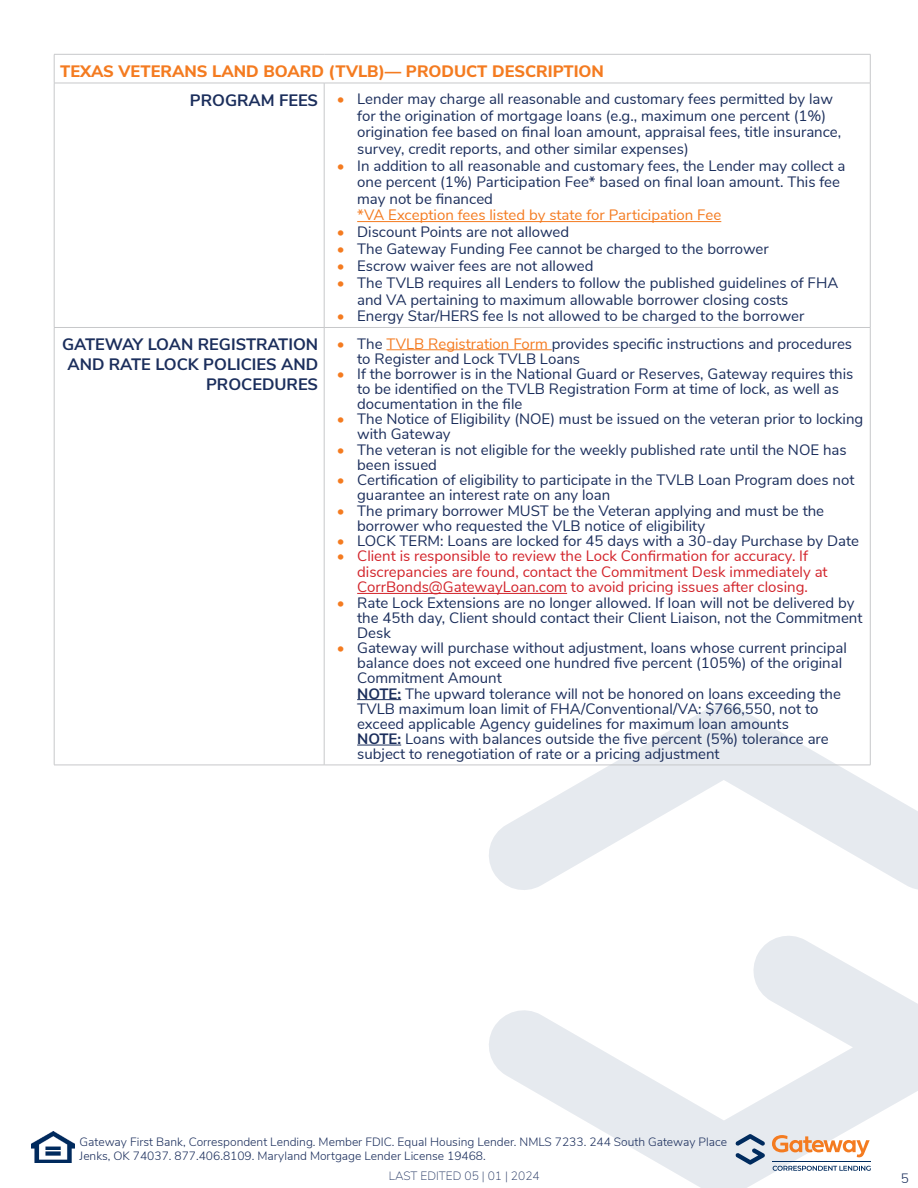
<style>
.page{position:relative;width:918px;height:1188px;background:#fff}
.page>*{position:absolute;margin:0;border:0;box-sizing:border-box;transform-origin:0 0}
.t1{font:700 16.5px/19.8px "Nunito Sans";color:#1b2e5c;text-align:right}
.t2{font:800 16.5px "Nunito Sans";color:#f47b20}
.t3{font:15px/15px "Nunito Sans";color:#1b2e5c}
.t4{font:15px/15.5px "Nunito Sans";color:#d2232a}
.t5{font:15px "Nunito Sans";color:#f47b20}
.t6{font:300 13.5px "Nunito Sans";color:#1b2e5c}
.t7{font:300 12px/14.4px "Nunito Sans";color:#1b2e5c}
.t8{font:200 12px "Nunito Sans";color:#1b2e5c}
.s1{font-weight:700;font-size:16.5px}
.s2{font-size:14.7px;color:#f47b20}
.s3{color:#f47b20}
.s4{font-weight:700}
</style>
<div class="page">
<svg style="left:484px;top:703px;width:434px;height:187px"></svg>
<svg style="left:489px;top:936px;width:429px;height:252px"></svg>
<img style="left:32px;top:1131px;width:43px;height:32px">
<svg style="left:772px;top:1135px;width:98px;height:22px"></svg>
<svg style="left:735px;top:1134px;width:30px;height:31px"></svg>
<svg style="left:773px;top:1166px;width:98px;height:5px"></svg>
<hr style="left:772px;top:1161px;width:99px;height:1px;background:#002b5e">
<hr style="left:54px;top:54px;width:270px;height:1px;background:#c7c8ca">
<svg style="left:54px;top:55px;width:1px;height:28px"></svg>
<hr style="left:324px;top:54px;width:546px;height:1px;background:#c7c8ca">
<svg style="left:870px;top:54px;width:1px;height:29px"></svg>
<hr style="left:54px;top:83px;width:270px;height:1px;background:#c7c8ca">
<hr style="left:54px;top:83px;width:1px;height:244px;background:#c7c8ca">
<hr style="left:324px;top:83px;width:546px;height:1px;background:#c7c8ca">
<hr style="left:324px;top:83px;width:1px;height:244px;background:#c7c8ca">
<hr style="left:870px;top:83px;width:1px;height:244px;background:#c7c8ca">
<hr style="left:54px;top:327px;width:270px;height:1px;background:#c7c8ca">
<hr style="left:54px;top:328px;width:1px;height:437px;background:#c7c8ca">
<hr style="left:324px;top:327px;width:546px;height:1px;background:#c7c8ca">
<hr style="left:324px;top:328px;width:1px;height:437px;background:#c7c8ca">
<hr style="left:870px;top:328px;width:1px;height:437px;background:#c7c8ca">
<hr style="left:54px;top:765px;width:270px;height:1px;background:#c7c8ca">
<hr style="left:324px;top:765px;width:546px;height:1px;background:#c7c8ca">
<hr style="left:357px;top:221px;width:364px;height:1px;background:#f47b20">
<hr style="left:386px;top:349px;width:166px;height:1px;background:#f47b20">
<hr style="left:357px;top:593px;width:210px;height:1px;background:#d2232a">
<hr style="left:357px;top:699px;width:44px;height:1px;background:#1b2e5c">
<hr style="left:357px;top:745px;width:44px;height:1px;background:#1b2e5c">
<p class="t2" style="left:60px;top:59px;width:545px">TEXAS VETERANS LAND BOARD (TVLB)— PRODUCT DESCRIPTION</p>
<p class="t3" style="left:357px;top:90px;width:486px;line-height:16.5px;text-indent:-167px"><span class="s1">PROGRAM FEES</span> <span class="s2">•</span> Lender may charge all reasonable and customary fees permitted by law for the origination of mortgage loans (e.g., maximum one percent (1%) origination fee based on final loan amount, appraisal fees, title insurance, survey, credit reports, and other similar expenses)</p>
<p class="t3" style="left:357px;top:156px;width:490px;line-height:16.5px;text-indent:-20px"><span class="s2">•</span> In addition to all reasonable and customary fees, the Lender may collect a one percent (1%) Participation Fee* based on final loan amount. This fee may not be financed</p>
<p class="t5" style="left:357px;top:204px;width:366px">*VA Exception fees listed by state for Participation Fee</p>
<p class="t3" style="left:337px;top:224px;width:234px"><span class="s2">•</span> Discount Points are not allowed</p>
<p class="t3" style="left:337px;top:241px;width:433px"><span class="s2">•</span> The Gateway Funding Fee cannot be charged to the borrower</p>
<p class="t3" style="left:337px;top:258px;width:258px"><span class="s2">•</span> Escrow waiver fees are not allowed</p>
<p class="t3" style="left:357px;top:274px;width:483px;line-height:16.5px;text-indent:-20px"><span class="s2">•</span> The TVLB requires all Lenders to follow the published guidelines of FHA and VA pertaining to maximum allowable borrower closing costs</p>
<p class="t3" style="left:337px;top:308px;width:469px"><span class="s2">•</span> Energy Star/HERS fee Is not allowed to be charged to the borrower</p>
<p class="t1" style="left:62px;top:334px;width:258px">GATEWAY LOAN REGISTRATION<br>AND RATE LOCK POLICIES AND<br>PROCEDURES</p>
<p class="t3" style="left:357px;top:335px;width:496px;text-indent:-20px"><span class="s2">•</span> The <span class="s3">TVLB Registration Form</span> provides specific instructions and procedures to Register and Lock TVLB Loans</p>
<p class="t3" style="left:357px;top:365px;width:498px;text-indent:-20px"><span class="s2">•</span> If the borrower is in the National Guard or Reserves, Gateway requires this to be identified on the TVLB Registration Form at time of lock, as well as documentation in the file</p>
<p class="t3" style="left:357px;top:411px;width:508px;text-indent:-20px"><span class="s2">•</span> The Notice of Eligibility (NOE) must be issued on the veteran prior to locking with Gateway</p>
<p class="t3" style="left:357px;top:441px;width:491px;text-indent:-20px"><span class="s2">•</span> The veteran is not eligible for the weekly published rate until the NOE has been issued</p>
<p class="t3" style="left:357px;top:472px;width:499px;text-indent:-20px"><span class="s2">•</span> Certification of eligibility to participate in the TVLB Loan Program does not guarantee an interest rate on any loan</p>
<p class="t3" style="left:357px;top:502px;width:469px;text-indent:-20px"><span class="s2">•</span> The primary borrower MUST be the Veteran applying and must be the borrower who requested the VLB notice of eligibility</p>
<p class="t3" style="left:337px;top:532px;width:524px"><span class="s2">•</span> LOCK TERM: Loans are locked for 45 days with a 30-day Purchase by Date</p>
<p class="t4" style="left:357px;top:548px;width:472px;text-indent:-20px"><span class="s2">•</span> Client is responsible to review the Lock Confirmation for accuracy. If discrepancies are found, contact the Commitment Desk immediately at<br>CorrBonds@GatewayLoan.com to avoid pricing issues after closing.</p>
<p class="t3" style="left:357px;top:594px;width:507px;text-indent:-20px"><span class="s2">•</span> Rate Lock Extensions are no longer allowed. If loan will not be delivered by the 45th day, Client should contact their Client Liaison, not the Commitment<br>Desk</p>
<p class="t3" style="left:357px;top:639px;width:491px;text-indent:-20px"><span class="s2">•</span> Gateway will purchase without adjustment, loans whose current principal balance does not exceed one hundred five percent (105%) of the original Commitment Amount<br><span class="s4">NOTE:</span> The upward tolerance will not be honored on loans exceeding the TVLB maximum loan limit of FHA/Conventional/VA: $766,550, not to exceed applicable Agency guidelines for maximum loan amounts<br><span class="s4">NOTE:</span> Loans with balances outside the five percent (5%) tolerance are subject to renegotiation of rate or a pricing adjustment</p>
<p class="t7" style="left:80px;top:1133px;width:649px">Gateway First Bank, Correspondent Lending. Member FDIC. Equal Housing Lender. NMLS 7233. 244 South Gateway Place<br>Jenks, OK 74037. 877.406.8109. Maryland Mortgage Lender License 19468.</p>
<p class="t8" style="left:389px;top:1167px;width:152px">LAST EDITED 05 | 01 | 2024</p>
<p class="t6" style="left:901px;top:1169px;width:10px">5</p>
</div>
